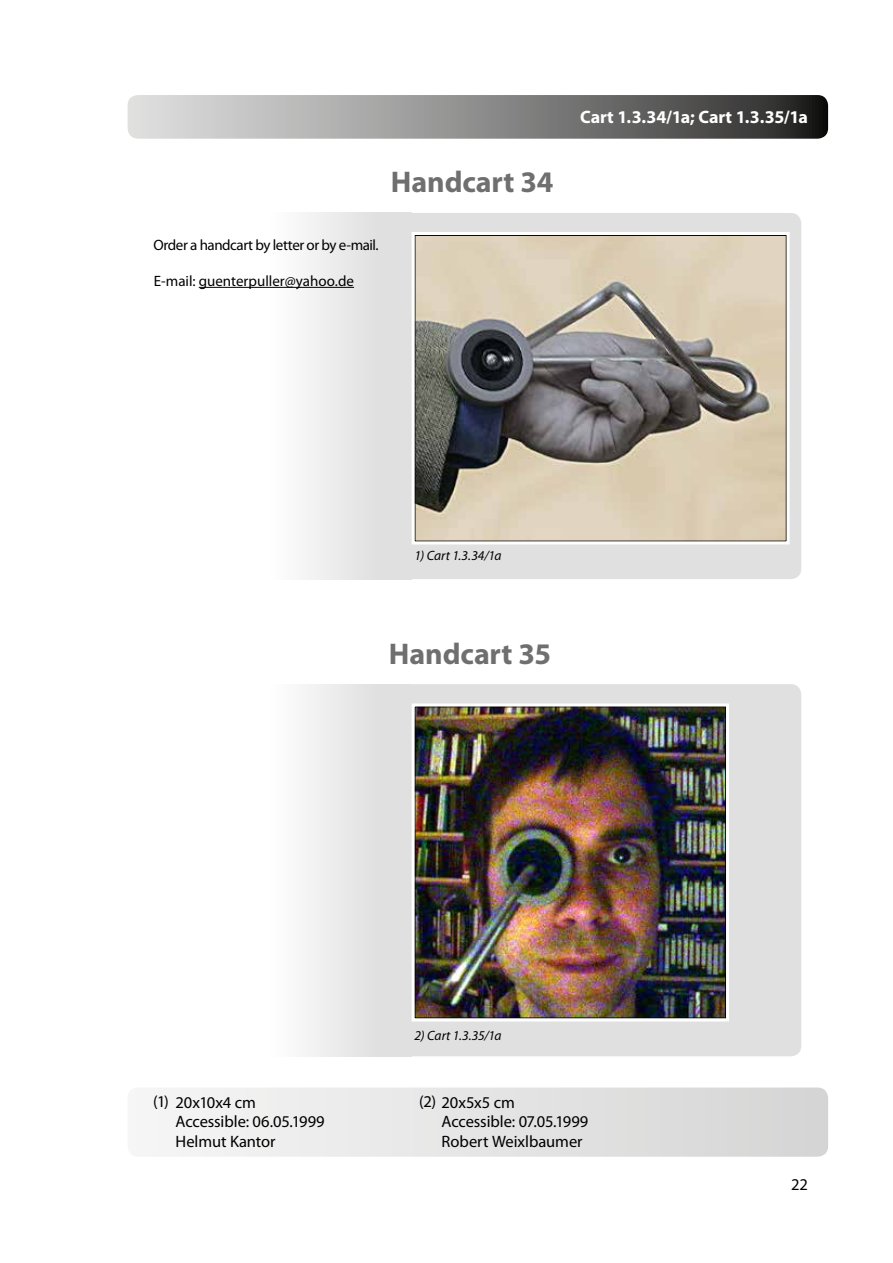
<style>
.page{position:relative;width:893px;height:1263px;background:#fff}
.page>*{position:absolute;margin:0;border:0;box-sizing:border-box;transform-origin:0 0}
.t1{font:700 30px "Myriad Pro";letter-spacing:-.005em;color:#706f6f}
.t2{font:700 18px "Myriad Pro";letter-spacing:-.005em;color:#fff}
.t3{font:16.5px/19.8px "Myriad Pro";letter-spacing:-.005em;color:#000}
.t4{font:15px "Myriad Pro";letter-spacing:-.03em;color:#000}
.t5{font:15px "Myriad Pro";letter-spacing:-.01em;color:#000}
.t6{font:italic 13.5px "Myriad Pro";letter-spacing:-.005em;color:#000}
</style>
<div class="page">
<svg style="left:128px;top:95px;width:700px;height:44px;background:#898888"></svg>
<div style="left:128px;top:1087px;width:700px;height:70px;background:linear-gradient(to right,#f6f6f6,#d5d5d5);border-radius:10px"></div>
<div style="left:401px;top:213px;width:400px;height:366px;background:#e0e0e0;border-radius:10px"></div>
<div style="left:401px;top:684px;width:400px;height:372px;background:#e0e0e0;border-radius:10px"></div>
<div style="left:268px;top:213px;width:143px;height:366px;background:linear-gradient(to right,#fefefe,#dadada)"></div>
<div style="left:268px;top:684px;width:143px;height:372px;background:linear-gradient(to right,#fefefe,#dadada)"></div>
<img style="left:417px;top:237px;width:368px;height:302px">
<img style="left:417px;top:708px;width:307px;height:308px">
<div style="left:412px;top:232px;width:378px;height:312px;border:3px solid #fff"></div>
<div style="left:412px;top:703px;width:317px;height:318px;border:3px solid #fff"></div>
<hr style="left:199px;top:287px;width:155px;height:1px;background:#000">
<h1 class="t1" style="left:391px;top:165px;width:164px">Handcart 34</h1>
<p class="t4" style="left:154px;top:237px;width:227px">Order a handcart by letter or by e-mail.</p>
<p class="t5" style="left:154px;top:273px;width:202px">E-mail: guenterpuller@yahoo.de</p>
<p class="t2" style="left:580px;top:107px;width:229px">Cart 1.3.34/1a; Cart 1.3.35/1a</p>
<p class="t6" style="left:415px;top:549px;width:88px">1) Cart 1.3.34/1a</p>
<h1 class="t1" style="left:389px;top:637px;width:163px">Handcart 35</h1>
<p class="t3" style="left:176px;top:1092px;width:151px;text-indent:-22px">(1) 20x10x4 cm<br>Accessible: 06.05.1999<br>Helmut Kantor</p>
<p class="t6" style="left:415px;top:1028px;width:89px">2) Cart 1.3.35/1a</p>
<p class="t3" style="left:442px;top:1092px;width:148px;text-indent:-23px">(2) 20x5x5 cm<br>Accessible: 07.05.1999<br>Robert Weixlbaumer</p>
<p class="t3" style="left:791px;top:1175px;width:18px">22</p>
</div>
